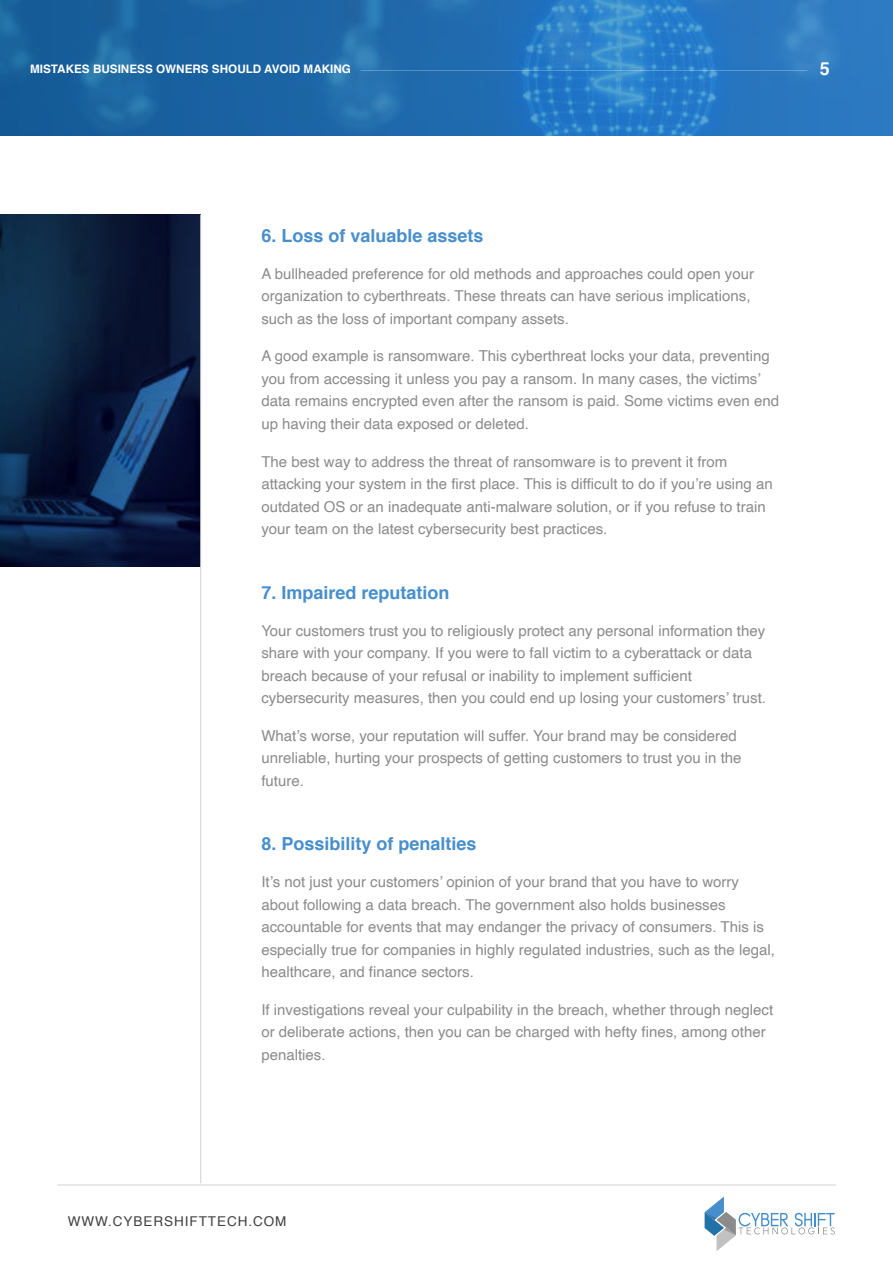
<style>
.page{position:relative;width:893px;height:1263px;background:#fff}
.page>*{position:absolute;margin:0;border:0;box-sizing:border-box;transform-origin:0 0}
.t1{font:700 18px "Helvetica";color:#478fcc}
.t2{font:700 18px "Helvetica";color:#fff}
.t3{font:15px/22.5px "Helvetica";color:#8b8b8c}
.t4{font:13.5px "Helvetica";letter-spacing:.07em;color:#404040}
.t5{font:700 11.7px "Helvetica";color:#fff}
</style>
<div class="page">
<svg style="left:0;top:215px;width:200px;height:352px;background:#0c2041"></svg>
<hr style="left:200px;top:215px;width:1px;height:968px;background:#d0d2d3">
<hr style="left:57px;top:1185px;width:779px;height:1px;background:#d0d2d3">
<svg style="left:705px;top:1196px;width:130px;height:55px"></svg>
<img style="left:0;top:0;width:893px;height:136px">
<p class="t5" style="left:30px;top:60px;width:322px">MISTAKES BUSINESS OWNERS SHOULD AVOID MAKING</p>
<p class="t2" style="left:820px;top:54px;width:12px">5</p>
<p class="t1" style="left:261px;top:221px;width:224px">6. Loss of valuable assets</p>
<p class="t3" style="left:261px;top:263px;width:494px">A bullheaded preference for old methods and approaches could open your organization to cyberthreats. These threats can have serious implications, such as the loss of important company assets.</p>
<p class="t3" style="left:261px;top:345px;width:519px">A good example is ransomware. This cyberthreat locks your data, preventing you from accessing it unless you pay a ransom. In many cases, the victims’ data remains encrypted even after the ransom is paid. Some victims even end up having their data exposed or deleted.</p>
<p class="t3" style="left:261px;top:450px;width:513px">The best way to address the threat of ransomware is to prevent it from attacking your system in the first place. This is difficult to do if you’re using an outdated OS or an inadequate anti-malware solution, or if you refuse to train your team on the latest cybersecurity best practices.</p>
<p class="t1" style="left:261px;top:578px;width:190px">7. Impaired reputation</p>
<p class="t3" style="left:261px;top:620px;width:506px">Your customers trust you to religiously protect any personal information they share with your company. If you were to fall victim to a cyberattack or data breach because of your refusal or inability to implement sufficient cybersecurity measures, then you could end up losing your customers’ trust.</p>
<p class="t3" style="left:261px;top:725px;width:482px">What’s worse, your reputation will suffer. Your brand may be considered unreliable, hurting your prospects of getting customers to trust you in the future.</p>
<p class="t1" style="left:261px;top:829px;width:217px">8. Possibility of penalties</p>
<p class="t3" style="left:261px;top:871px;width:515px">It’s not just your customers’ opinion of your brand that you have to worry about following a data breach. The government also holds businesses accountable for events that may endanger the privacy of consumers. This is especially true for companies in highly regulated industries, such as the legal, healthcare, and finance sectors.</p>
<p class="t3" style="left:261px;top:999px;width:513px">If investigations reveal your culpability in the breach, whether through neglect or deliberate actions, then you can be charged with hefty fines, among other penalties.</p>
<p class="t4" style="left:68px;top:1211px;width:220px">WWW.CYBERSHIFTTECH.COM</p>
</div>
